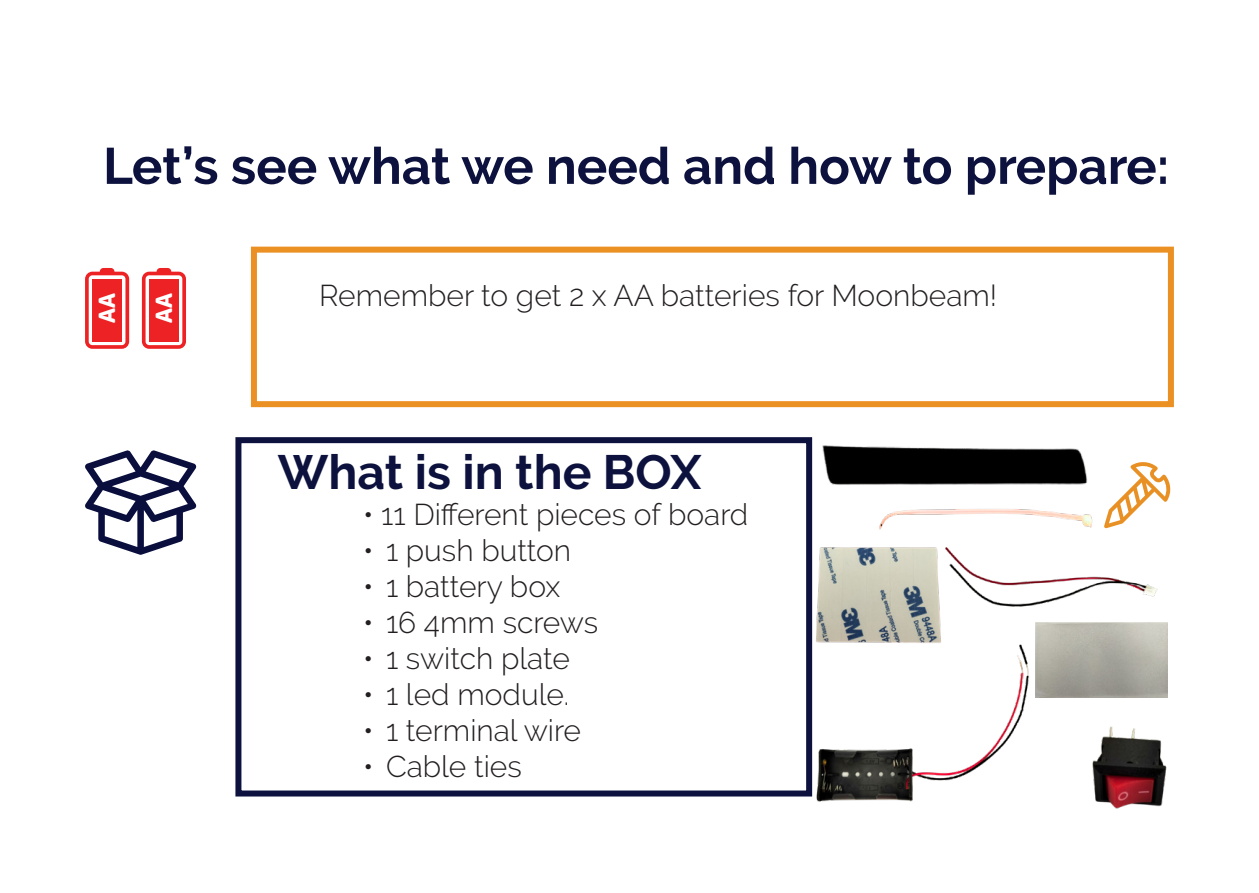
<style>
.page{position:relative;width:1259px;height:893px;background:#fff}
.page>*{position:absolute;margin:0;border:0;box-sizing:border-box;transform-origin:0 0}
.t1{font:700 51px "Raleway";color:#0c123d}
.t2{font:700 48px "Raleway";color:#0c123d}
.t3{font:300 30px "Raleway";color:#231f20}
.t4{font:22.8px "Museo Sans Rounded 900";color:#fff}
</style>
<div class="page">
<div style="left:251px;top:247px;width:923px;height:160px;border:6px solid #eb9022"></div>
<svg style="left:85px;top:268px;width:44px;height:81px"></svg>
<svg style="left:142px;top:268px;width:44px;height:81px"></svg>
<div style="left:235px;top:437px;width:577px;height:359px;border:6px solid #0c123d"></div>
<svg style="left:85px;top:450px;width:111px;height:105px"></svg>
<svg style="left:1104px;top:462px;width:66px;height:66px"></svg>
<img style="left:822px;top:445px;width:266px;height:40px">
<img style="left:879px;top:509px;width:214px;height:21px">
<img style="left:812px;top:543px;width:129px;height:94px">
<img style="left:945px;top:547px;width:223px;height:76px">
<img style="left:1092px;top:726px;width:75px;height:83px">
<img style="left:812px;top:637px;width:224px;height:165px">
<p class="t1" style="left:103px;top:137px;width:1067px">Let’s see what we need and how to prepare:</p>
<p class="t4" style="left:94px;top:323px;width:31px;rotate:-90deg">AA</p>
<p class="t4" style="left:151px;top:323px;width:31px;rotate:-90deg">AA</p>
<p class="t3" style="left:319px;top:278px;width:679px">Remember to get 2 x AA batteries for Moonbeam!</p>
<p class="t2" style="left:278px;top:445px;width:425px">What is in the BOX</p>
<p class="t3" style="left:363px;top:497px;width:387px">• 11 Different pieces of board</p>
<p class="t3" style="left:363px;top:533px;width:210px">• 1 push button</p>
<p class="t3" style="left:363px;top:569px;width:199px">• 1 battery box</p>
<p class="t3" style="left:363px;top:605px;width:237px">• 16 4mm screws</p>
<p class="t3" style="left:363px;top:641px;width:208px">• 1 switch plate</p>
<p class="t3" style="left:363px;top:677px;width:208px">• 1 led module.</p>
<p class="t3" style="left:363px;top:713px;width:219px">• 1 terminal wire</p>
<p class="t3" style="left:363px;top:749px;width:160px">• Cable ties</p>
</div>
